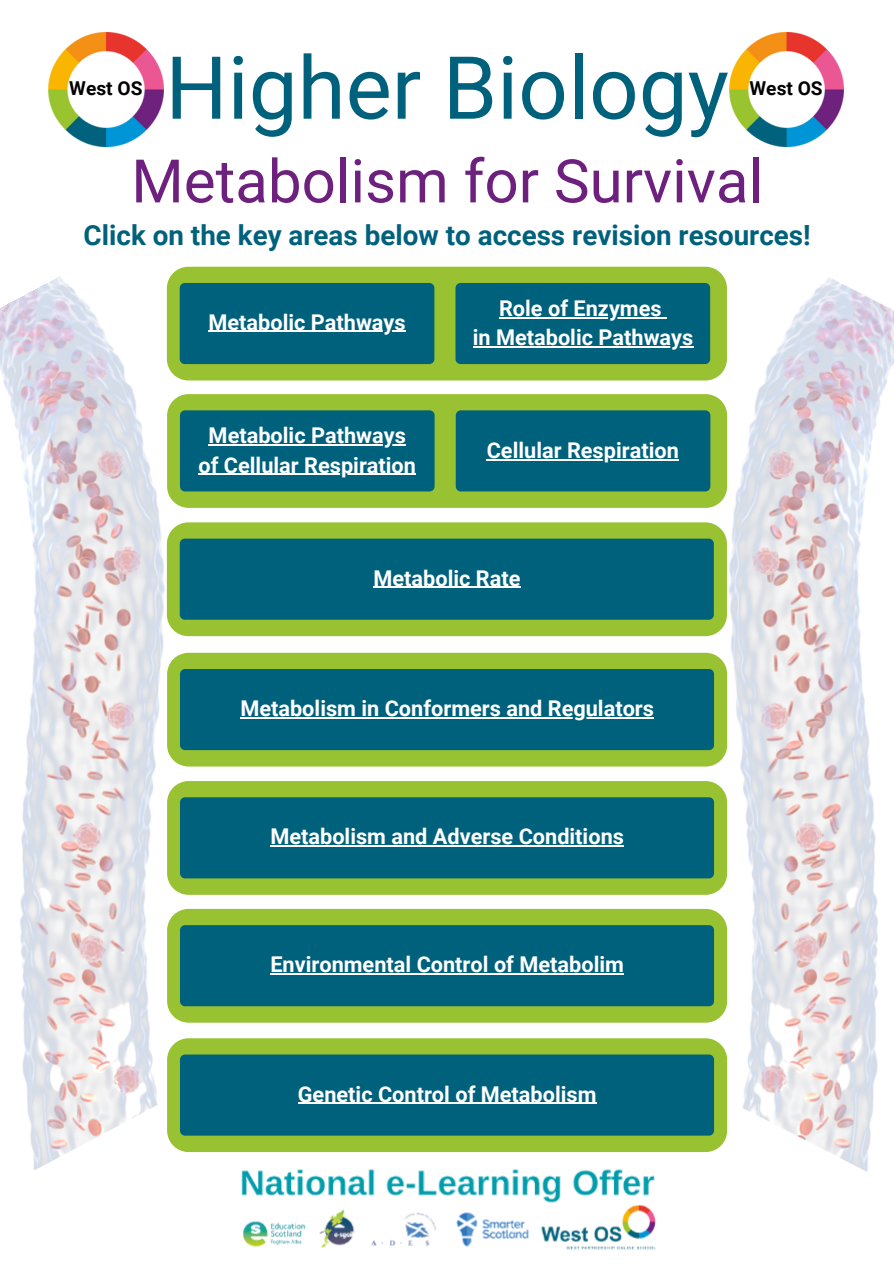
<style>
.page{position:relative;width:894px;height:1264px;background:#fff}
.page>*{position:absolute;margin:0;border:0;box-sizing:border-box;transform-origin:0 0}
.t1{font:87px "Roboto";color:#00617c}
.t2{font:60px "Roboto";color:#6d207e}
.t3{font:700 27.75px "Roboto";color:#00617c}
.t4{font:700 21.75px "Roboto";color:#fff}
.t5{font:700 19.2px "Roboto";color:#000}
</style>
<div class="page">
<img style="left:49px;top:32px;width:114px;height:114px">
<img style="left:241px;top:1182px;width:415px;height:68px">
<img style="left:729px;top:32px;width:114px;height:114px">
<img style="left:455px;top:266px;width:438px;height:916px">
<hr style="left:240px;top:717px;width:414px;height:1px;background:#fff">
<hr style="left:270px;top:845px;width:353px;height:1px;background:#fff">
<hr style="left:270px;top:973px;width:353px;height:1px;background:#fff">
<hr style="left:373px;top:587px;width:147px;height:1px;background:#fff">
<img style="left:0;top:266px;width:455px;height:916px">
<hr style="left:298px;top:1102px;width:298px;height:1px;background:#fff">
<hr style="left:499px;top:317px;width:162px;height:1px;background:#fff">
<hr style="left:472px;top:346px;width:221px;height:1px;background:#fff">
<hr style="left:486px;top:459px;width:192px;height:1px;background:#fff">
<p class="t1" style="left:165px;top:38px;width:564px">Higher Biology</p>
<p class="t5" style="left:69px;top:78px;width:75px">West OS</p>
<p class="t5" style="left:749px;top:78px;width:75px">West OS</p>
<p class="t2" style="left:131px;top:147px;width:633px">Metabolism for Survival</p>
<p class="t3" style="left:84px;top:219px;width:728px">Click on the key areas below to access revision resources!</p>
<p class="t4" style="left:208px;top:309px;width:199px">Metabolic Pathways</p>
<p class="t4" style="left:208px;top:423px;width:199px">Metabolic Pathways</p>
<p class="t4" style="left:198px;top:452px;width:219px">of Cellular Respiration</p>
<p class="t4" style="left:499px;top:296px;width:164px">Role of Enzymes</p>
<p class="t4" style="left:472px;top:325px;width:222px">in Metabolic Pathways</p>
<p class="t4" style="left:486px;top:438px;width:193px">Cellular Respiration</p>
<p class="t4" style="left:373px;top:565px;width:148px">Metabolic Rate</p>
<p class="t4" style="left:240px;top:696px;width:415px">Metabolism in Conformers and Regulators</p>
<p class="t4" style="left:270px;top:824px;width:355px">Metabolism and Adverse Conditions</p>
<p class="t4" style="left:270px;top:952px;width:355px">Environmental Control of Metabolim</p>
<p class="t4" style="left:298px;top:1081px;width:300px">Genetic Control of Metabolism</p>
</div>
